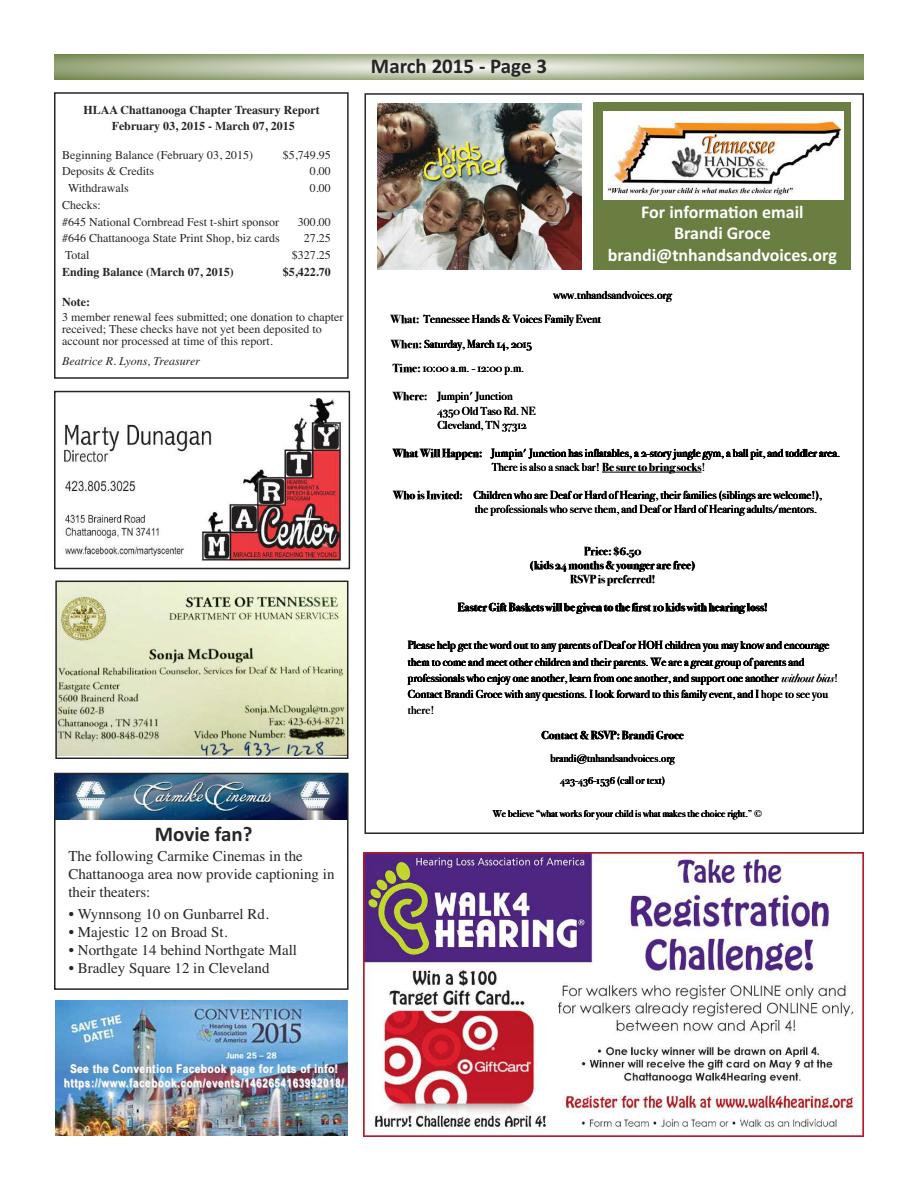
<style>
.page{position:relative;width:918px;height:1188px;background:#fff}
.page>*{position:absolute;margin:0;border:0;box-sizing:border-box;transform-origin:0 0}
.t1{font:700 21px "Calibri";color:#272627}
.t2{font:700 18px/21.6px "Calibri";color:#fff;text-align:center}
.t3{font:15px/18px "Times";color:#272627}
.t4{font:12px/12px "Times";color:#272627}
.t5{font:700 12px/15.3px "Times";color:#272627;text-align:center}
.t6{font:700 12px/14.4px "Arial Narrow";letter-spacing:.05em;color:#fff;text-align:center}
.t7{font:italic 12px "Times";color:#272627}
.t8{font:11.55px/14.1px "Bodoni Svty Two OSITCTT";color:#000}
.t9{font:700 11.55px "Bodoni Svty Two OSITCTT";color:#000}
.t10{font:10.8px/22.5px "Bodoni Svty Two OSITCTT";color:#000;text-align:center}
.t11{font:9.9px "Bodoni Svty Two OSITCTT";color:#000}
.s1{font-weight:700}
.s2{font-style:italic}
</style>
<div class="page">
<svg style="left:54px;top:54px;width:810px;height:25px;background:#b1bc9c"></svg>
<div style="left:54px;top:92px;width:295px;height:287px;border:2px solid #272627"></div>
<img style="left:57px;top:776px;width:289px;height:43px">
<div style="left:54px;top:773px;width:295px;height:217px;border:2px solid #272627"></div>
<div style="left:364px;top:93px;width:500px;height:741px;border:2px solid #272627"></div>
<div style="left:593px;top:102px;width:258px;height:168px;background:#697e40"></div>
<img style="left:604px;top:111px;width:239px;height:89px">
<img style="left:64px;top:398px;width:277px;height:165px">
<div style="left:54px;top:391px;width:296px;height:178px;border:2px solid #272627"></div>
<img style="left:58px;top:584px;width:287px;height:172px">
<div style="left:55px;top:581px;width:293px;height:178px;border:2px solid #272627"></div>
<img style="left:378px;top:103px;width:203px;height:167px">
<hr style="left:602px;top:472px;width:100px;height:1px;background:#000">
<img style="left:56px;top:1001px;width:291px;height:135px">
<img style="left:364px;top:852px;width:500px;height:284px">
<p class="t5" style="left:83px;top:102px;width:238px">HLAA Chattanooga Chapter Treasury Report<br>February 03, 2015 - March 07, 2015</p>
<p class="t4" style="left:62px;top:148px;width:192px">Beginning Balance (February 03, 2015)</p>
<p class="t4" style="left:283px;top:148px;width:49px">$5,749.95</p>
<p class="t4" style="left:62px;top:165px;width:93px">Deposits &amp; Credits</p>
<p class="t4" style="left:310px;top:165px;width:22px">0.00</p>
<p class="t4" style="left:68px;top:182px;width:62px">Withdrawals</p>
<p class="t4" style="left:310px;top:182px;width:22px">0.00</p>
<p class="t4" style="left:62px;top:196px;width:218px;line-height:16.8px">Checks:<br>#645 National Cornbread Fest t-shirt sponsor</p>
<p class="t4" style="left:298px;top:215px;width:34px">300.00</p>
<p class="t4" style="left:62px;top:232px;width:219px">#646 Chattanooga State Print Shop, biz cards</p>
<p class="t4" style="left:304px;top:232px;width:28px">27.25</p>
<p class="t4" style="left:65px;top:249px;width:26px">Total</p>
<p class="t4" style="left:292px;top:249px;width:40px">$327.25</p>
<p class="t5" style="left:62px;top:264px;width:173px">Ending Balance (March 07, 2015)</p>
<p class="t5" style="left:283px;top:264px;width:49px">$5,422.70</p>
<p class="t5" style="left:62px;top:294px;width:29px">Note:</p>
<p class="t4" style="left:62px;top:311px;width:283px">3 member renewal fees submitted; one donation to chapter received; These checks have not yet been deposited to account nor processed at time of this report.</p>
<p class="t7" style="left:62px;top:354px;width:139px">Beatrice R. Lyons, Treasurer</p>
<h1 class="t1" style="left:155px;top:821px;width:99px">Movie fan?</h1>
<p class="t3" style="left:68px;top:847px;width:268px">The following Carmike Cinemas in the<br>Chattanooga area now provide captioning in their theaters:</p>
<p class="t3" style="left:69px;top:905px;width:201px">• Wynnsong 10 on Gunbarrel Rd.</p>
<p class="t3" style="left:69px;top:923px;width:160px">• Majestic 12 on Broad St.</p>
<p class="t3" style="left:69px;top:941px;width:230px">• Northgate 14 behind Northgate Mall</p>
<p class="t3" style="left:69px;top:959px;width:202px">• Bradley Square 12 in Cleveland</p>
<h1 class="t1" style="left:371px;top:53px;width:178px">March 2015 - Page 3</h1>
<h2 class="t2" style="left:608px;top:201px;width:231px">For information email<br>Brandi Groce brandi@tnhandsandvoices.org</h2>
<p class="t8" style="left:553px;top:288px;width:120px">www.tnhandsandvoices.org</p>
<p class="t8" style="left:391px;top:307px;width:212px;line-height:24.5px"><span class="s1">What:</span> Tennessee Hands &amp; Voices Family Event<br><span class="s1">When:</span> Saturday, March 14, 2015</p>
<p class="t8" style="left:393px;top:361px;width:133px"><span class="s1">Time:</span> 10:00 a.m. - 12:00 p.m.</p>
<p class="t9" style="left:393px;top:390px;width:36px">Where:</p>
<p class="t8" style="left:437px;top:389px;width:100px">Jumpin' Junction<br>4350 Old Taso Rd. NE<br>Cleveland, TN 37312</p>
<p class="t9" style="left:393px;top:446px;width:91px">What Will Happen:</p>
<p class="t9" style="left:393px;top:488px;width:71px">Who is Invited:</p>
<p class="t8" style="left:491px;top:446px;width:350px">Jumpin' Junction has inflatables, a 2-story jungle gym, a ball pit, and toddler area.</p>
<p class="t8" style="left:492px;top:460px;width:215px">There is also a snack bar! <span class="s1">Be sure to bring socks</span>!</p>
<p class="t8" style="left:475px;top:502px;width:344px">the professionals who serve them, and Deaf or Hard of Hearing adults/mentors.</p>
<p class="t8" style="left:473px;top:488px;width:350px">Children who are Deaf or Hard of Hearing, their families (siblings are welcome!),</p>
<p class="t8" style="left:632px;top:502px;width:7px">d</p>
<p class="t9" style="left:584px;top:544px;width:59px">Price: $6.50</p>
<p class="t9" style="left:570px;top:572px;width:87px">RSVP is preferred!</p>
<p class="t9" style="left:530px;top:558px;width:168px">(kids 24 months &amp; younger are free)</p>
<p class="t9" style="left:458px;top:600px;width:311px">Easter Gift Baskets will be given to the first 10 kids with hearing loss!</p>
<p class="t8" style="left:408px;top:639px;width:423px">Please help get the word out to any parents of Deaf or HOH children you may know and encourage</p>
<p class="t8" style="left:408px;top:654px;width:432px;line-height:16.2px">them to come and meet other children and their parents. We are a great group of parents and professionals who enjoy one another, learn from one another, and support one another <span class="s2">without bias</span>!</p>
<p class="t8" style="left:408px;top:687px;width:422px">Contact Brandi Groce with any questions. I look forward to this family event, and I hope to see you</p>
<p class="t9" style="left:541px;top:728px;width:144px">Contact &amp; RSVP: Brandi Groce</p>
<p class="t8" style="left:408px;top:703px;width:28px">there!</p>
<p class="t10" style="left:550px;top:747px;width:126px">brandi@tnhandsandvoices.org<br>423-436-1536 (call or text)</p>
<p class="t11" style="left:493px;top:807px;width:271px">We believe “what works for your child is what makes the choice right.” ©</p>
<p class="t10" style="left:636px;top:769px;width:10px">or</p>
<p class="t10" style="left:636px;top:769px;width:10px">or</p>
<p class="t10" style="left:636px;top:769px;width:10px">or</p>
<p class="t11" style="left:586px;top:807px;width:10px">or</p>
<p class="t11" style="left:586px;top:807px;width:10px">or</p>
<p class="t11" style="left:586px;top:807px;width:10px">or</p>
<p class="t6" style="left:64px;top:1061px;width:282px">See the Convention Facebook page for lots of info! https://www.facebook.com/events/1462654163992018/</p>
</div>
